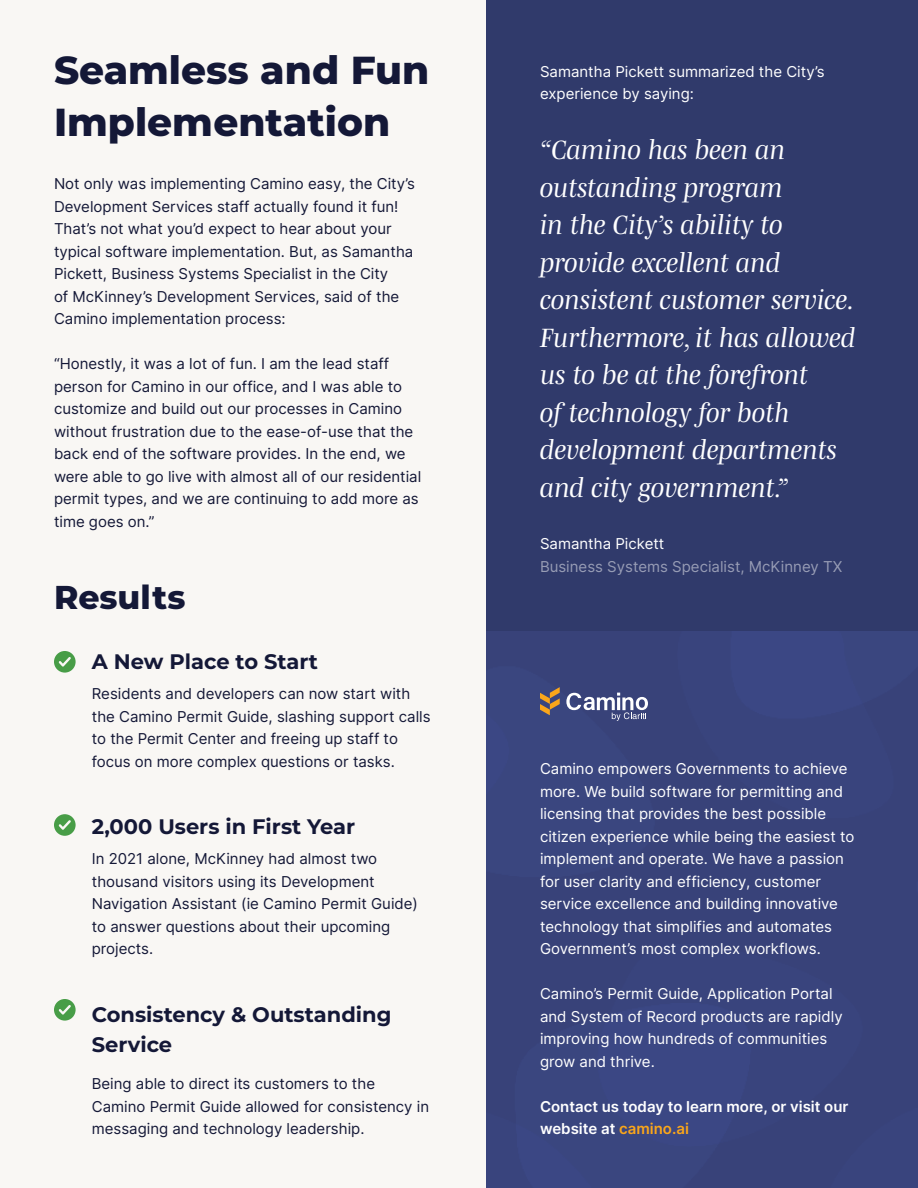
<style>
.page{position:relative;width:918px;height:1188px;background:#fff}
.page>*{position:absolute;margin:0;border:0;box-sizing:border-box;transform-origin:0 0}
.t1{font:800 39px/52.5px "Montserrat";color:#141837}
.t2{font:800 33px "Montserrat";color:#141837}
.t3{font:italic 27px/37.5px "Mencken Std";color:#fff}
.t4{font:700 21px/30px "Montserrat";color:#141837}
.t5{font:15px/22.5px "Inter";color:#141837}
.t6{font:15px/22.5px "Inter";color:#fff}
.t7{font:600 15px/22.5px "Inter";color:#fff}
.s1{color:#faa61a}
</style>
<div class="page">
<div style="left:486px;top:0;width:432px;height:632px;background:#303a6b"></div>
<div style="left:0;top:0;width:486px;height:1188px;background:#f9f7f4"></div>
<div style="left:486px;top:632px;width:432px;height:556px;background:#39447d"></div>
<svg style="left:54px;top:651px;width:22px;height:22px"></svg>
<svg style="left:54px;top:814px;width:22px;height:22px"></svg>
<svg style="left:54px;top:999px;width:22px;height:22px"></svg>
<svg style="left:540px;top:687px;width:20px;height:28px"></svg>
<svg style="left:566px;top:693px;width:82px;height:28px"></svg>
<h1 class="t1" style="left:54px;top:43px;width:377px">Seamless and Fun<br>Implementation</h1>
<p class="t5" style="left:54px;top:172px;width:363px">Not only was implementing Camino easy, the City’s Development Services staff actually found it fun!<br>That’s not what you’d expect to hear about your typical software implementation. But, as Samantha Pickett, Business Systems Specialist in the City<br>of McKinney’s Development Services, said of the Camino implementation process:</p>
<p class="t5" style="left:54px;top:352px;width:369px">“Honestly, it was a lot of fun. I am the lead staff person for Camino in our office, and I was able to customize and build out our processes in Camino without frustration due to the ease-of-use that the back end of the software provides. In the end, we were able to go live with almost all of our residential permit types, and we are continuing to add more as time goes on.”</p>
<h2 class="t2" style="left:54px;top:575px;width:133px">Results</h2>
<h3 class="t4" style="left:92px;top:646px;width:228px">A New Place to Start</h3>
<p class="t5" style="left:92px;top:682px;width:340px">Residents and developers can now start with the Camino Permit Guide, slashing support calls to the Permit Center and freeing up staff to focus on more complex questions or tasks.</p>
<h3 class="t4" style="left:92px;top:811px;width:265px">2,000 Users in First Year</h3>
<p class="t5" style="left:92px;top:847px;width:328px">In 2021 alone, McKinney had almost two thousand visitors using its Development Navigation Assistant (ie Camino Permit Guide) to answer questions about their upcoming projects.</p>
<h3 class="t4" style="left:92px;top:999px;width:301px">Consistency &amp; Outstanding<br>Service</h3>
<p class="t5" style="left:92px;top:1072px;width:339px">Being able to direct its customers to the<br>Camino Permit Guide allowed for consistency in messaging and technology leadership.</p>
<p class="t6" style="left:540px;top:59px;width:286px">Samantha Pickett summarized the City’s experience by saying:</p>
<p class="t3" style="left:540px;top:131px;width:317px">“Camino has been an outstanding program<br>in the City’s ability to provide excellent and consistent customer service.<br>Furthermore, it has allowed us to be at the forefront<br>of technology for both development departments and city government.”</p>
<p class="t6" style="left:540px;top:532px;width:304px">Samantha Pickett<br>Business Systems Specialist, McKinney TX</p>
<p class="t6" style="left:540px;top:757px;width:316px">Camino empowers Governments to achieve more. We build software for permitting and licensing that provides the best possible citizen experience while being the easiest to implement and operate. We have a passion for user clarity and efficiency, customer service excellence and building innovative technology that simplifies and automates Government’s most complex workflows.</p>
<p class="t6" style="left:540px;top:982px;width:304px">Camino’s Permit Guide, Application Portal and System of Record products are rapidly improving how hundreds of communities grow and thrive.</p>
<p class="t7" style="left:540px;top:1094px;width:310px">Contact us today to learn more, or visit our website at <span class="s1">camino.ai</span></p>
</div>
